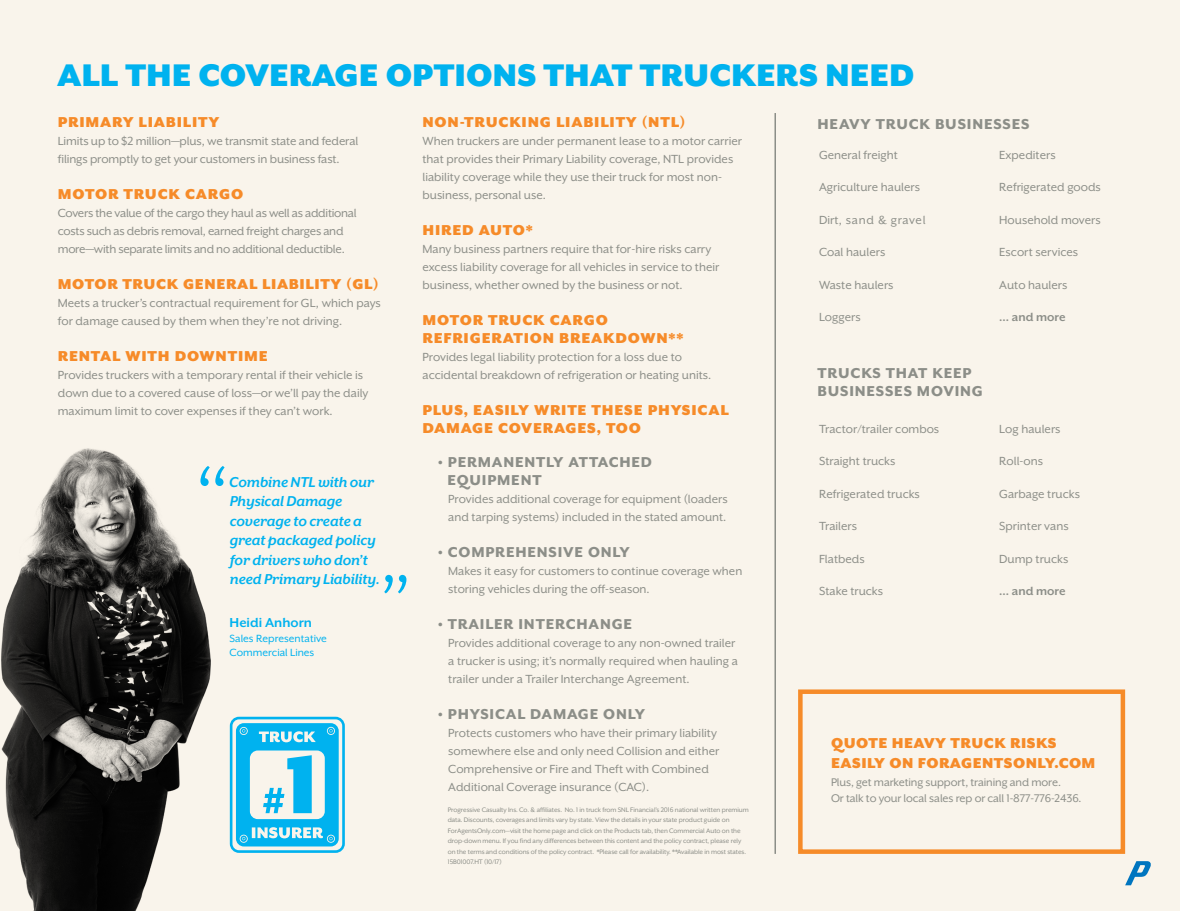
<style>
.page{position:relative;width:1180px;height:911px;background:#f9f4eb}
.page>*{position:absolute;margin:0;border:0;box-sizing:border-box;transform-origin:0 0}
.t1{font:900 36px "Mr Eaves XL San OT";color:#00b2ef}
.t2{font:900 16.5px/18px "Mr Eaves XL San OT";letter-spacing:.05em;color:#f68b29}
.t3{font:800 16.5px "Mr Eaves XL San OT";letter-spacing:.05em;color:#8c8e88}
.t4{font:italic 700 16.5px/19.5px "Mr Eaves XL San OT";letter-spacing:-.01em;color:#00b2ef}
.t5{font:900 16.5px "Mr Eaves XL San OT";letter-spacing:.03em;color:#f68b29}
.t6{font:700 15px "Mr Eaves XL San OT";color:#00b2ef}
.t7{font:13.5px/18px "Mr Eaves XL San OT";color:#8c8e88}
.t8{font:13.5px/18px "Mr Eaves XL San OT";letter-spacing:-.02em;color:#8c8e88}
.t9{font:700 13.5px "Mr Eaves XL San OT";color:#8c8e88}
.t10{font:13.5px "Mr Eaves XL San OT";letter-spacing:.05em;color:#8c8e88}
.t11{font:12.75px "Mr Eaves XL San OT";letter-spacing:-.01em;color:#8c8e88}
.t12{font:12px "Mr Eaves XL San OT";color:#00b2ef}
.t13{font:7.5px/10.5px "Mr Eaves XL San OT";letter-spacing:-.01em;color:#8c8e88}
</style>
<div class="page">
<div style="left:798px;top:689px;width:327px;height:165px;border:4px solid #f68b29"></div>
<svg style="left:384px;top:575px;width:22px;height:18px"></svg>
<img style="left:1px;top:448px;width:229px;height:463px">
<svg style="left:230px;top:716px;width:115px;height:137px"></svg>
<hr style="left:774px;top:113px;width:2px;height:741px;background:#8c8e88">
<svg style="left:1125px;top:861px;width:26px;height:24px"></svg>
<p class="t1" style="left:57px;top:54px;width:859px">ALL THE COVERAGE OPTIONS THAT TRUCKERS NEED</p>
<p class="t2" style="left:58px;top:113px;width:163px">PRIMARY LIABILITY</p>
<p class="t7" style="left:58px;top:132px;width:302px">Limits up to $2 million—plus, we transmit state and federal filings promptly to get your customers in business fast.</p>
<p class="t2" style="left:58px;top:185px;width:187px">MOTOR TRUCK CARGO</p>
<p class="t8" style="left:58px;top:204px;width:300px">Covers the value of the cargo they haul as well as additional costs such as debris removal, earned freight charges and more—with separate limits and no additional deductible.</p>
<p class="t2" style="left:58px;top:275px;width:323px">MOTOR TRUCK GENERAL LIABILITY (GL)</p>
<p class="t7" style="left:58px;top:294px;width:325px">Meets a trucker’s contractual requirement for GL, which pays for damage caused by them when they’re not driving.</p>
<p class="t2" style="left:58px;top:347px;width:211px">RENTAL WITH DOWNTIME</p>
<p class="t7" style="left:58px;top:366px;width:312px">Provides truckers with a temporary rental if their vehicle is down due to a covered cause of loss—or we’ll pay the daily maximum limit to cover expenses if they can’t work.</p>
<p class="t4" style="left:229px;top:472px;width:146px">Combine NTL with our<br>Physical Damage</p>
<p class="t4" style="left:230px;top:511px;width:152px">coverage to create a great packaged policy for drivers who don’t need Primary Liability.</p>
<p class="t6" style="left:230px;top:614px;width:84px">Heidi Anhorn</p>
<p class="t12" style="left:230px;top:631px;width:99px">Sales Representative</p>
<p class="t12" style="left:230px;top:646px;width:86px">Commercial Lines</p>
<p class="t2" style="left:422px;top:113px;width:265px">NON-TRUCKING LIABILITY (NTL)</p>
<p class="t7" style="left:422px;top:132px;width:321px">When truckers are under permanent lease to a motor carrier that provides their Primary Liability coverage, NTL provides liability coverage while they use their truck for most non&shy;business, personal use.</p>
<p class="t2" style="left:422px;top:221px;width:112px">HIRED AUTO*</p>
<p class="t7" style="left:422px;top:240px;width:298px">Many business partners require that for-hire risks carry excess liability coverage for all vehicles in service to their business, whether owned by the business or not.</p>
<p class="t2" style="left:422px;top:311px;width:187px">MOTOR TRUCK CARGO</p>
<p class="t2" style="left:422px;top:329px;width:262px">REFRIGERATION BREAKDOWN**</p>
<p class="t7" style="left:422px;top:348px;width:290px">Provides legal liability protection for a loss due to accidental breakdown of refrigeration or heating units.</p>
<p class="t2" style="left:422px;top:401px;width:308px">PLUS, EASILY WRITE THESE PHYSICAL<br>DAMAGE COVERAGES, TOO</p>
<p class="t3" style="left:438px;top:454px;width:216px">• PERMANENTLY ATTACHED</p>
<p class="t3" style="left:448px;top:472px;width:95px">EQUIPMENT</p>
<p class="t7" style="left:448px;top:490px;width:281px">Provides additional coverage for equipment (loaders and tarping systems) included in the stated amount.</p>
<p class="t3" style="left:438px;top:544px;width:194px">• COMPREHENSIVE ONLY</p>
<p class="t7" style="left:448px;top:562px;width:296px">Makes it easy for customers to continue coverage when storing vehicles during the off-season.</p>
<p class="t3" style="left:438px;top:616px;width:196px">• TRAILER INTERCHANGE</p>
<p class="t7" style="left:448px;top:634px;width:291px">Provides additional coverage to any non-owned trailer a trucker is using; it’s normally required when hauling a trailer under a Trailer Interchange Agreement.</p>
<p class="t3" style="left:438px;top:706px;width:209px">• PHYSICAL DAMAGE ONLY</p>
<p class="t7" style="left:448px;top:724px;width:273px">Protects customers who have their primary liability somewhere else and only need Collision and either Comprehensive or Fire and Theft with Combined Additional Coverage insurance (CAC).</p>
<p class="t13" style="left:448px;top:804px;width:302px">Progressive Casualty Ins. Co. &amp; affiliates. No. 1 in truck from SNL Financial’s 2016 national written premium data. Discounts, coverages and limits vary by state. View the details in your state product guide on ForAgentsOnly.com—visit the home page and click on the Products tab, then Commercial Auto on the drop-down menu. If you find any differences between this content and the policy contract, please rely on the terms and conditions of the policy contract. *Please call for availability. **Available in most states.<br>15B01007.HT (10/17)</p>
<p class="t3" style="left:818px;top:116px;width:213px">HEAVY TRUCK BUSINESSES</p>
<p class="t7" style="left:999px;top:146px;width:58px">Expediters</p>
<p class="t7" style="left:999px;top:178px;width:103px">Refrigerated goods</p>
<p class="t7" style="left:999px;top:211px;width:103px">Household movers</p>
<p class="t7" style="left:999px;top:243px;width:80px">Escort services</p>
<p class="t7" style="left:999px;top:276px;width:70px">Auto haulers</p>
<p class="t9" style="left:999px;top:309px;width:68px">... and more</p>
<p class="t7" style="left:819px;top:146px;width:81px">General freight</p>
<p class="t7" style="left:819px;top:178px;width:103px">Agriculture haulers</p>
<p class="t10" style="left:819px;top:212px;width:108px">Dirt, sand &amp; gravel</p>
<p class="t7" style="left:819px;top:243px;width:68px">Coal haulers</p>
<p class="t7" style="left:819px;top:276px;width:76px">Waste haulers</p>
<p class="t7" style="left:819px;top:308px;width:43px">Loggers</p>
<p class="t3" style="left:818px;top:365px;width:156px">TRUCKS THAT KEEP</p>
<p class="t3" style="left:818px;top:383px;width:167px">BUSINESSES MOVING</p>
<p class="t7" style="left:819px;top:420px;width:122px">Tractor/trailer combos</p>
<p class="t7" style="left:819px;top:452px;width:78px">Straight trucks</p>
<p class="t7" style="left:819px;top:485px;width:102px">Refrigerated trucks</p>
<p class="t7" style="left:819px;top:517px;width:40px">Trailers</p>
<p class="t7" style="left:819px;top:549px;width:47px">Flatbeds</p>
<p class="t7" style="left:819px;top:582px;width:66px">Stake trucks</p>
<p class="t7" style="left:999px;top:420px;width:63px">Log haulers</p>
<p class="t7" style="left:999px;top:452px;width:45px">Roll-ons</p>
<p class="t7" style="left:999px;top:485px;width:82px">Garbage trucks</p>
<p class="t7" style="left:999px;top:517px;width:71px">Sprinter vans</p>
<p class="t7" style="left:999px;top:549px;width:71px">Dump trucks</p>
<p class="t9" style="left:999px;top:583px;width:68px">... and more</p>
<p class="t5" style="left:831px;top:734px;width:227px">QUOTE HEAVY TRUCK RISKS</p>
<p class="t5" style="left:831px;top:753px;width:266px">EASILY ON FORAGENTSONLY.COM</p>
<p class="t11" style="left:831px;top:775px;width:231px">Plus, get marketing support, training and more.</p>
<p class="t11" style="left:831px;top:791px;width:252px">Or talk to your local sales rep or call 1-877-776-2436.</p>
</div>
